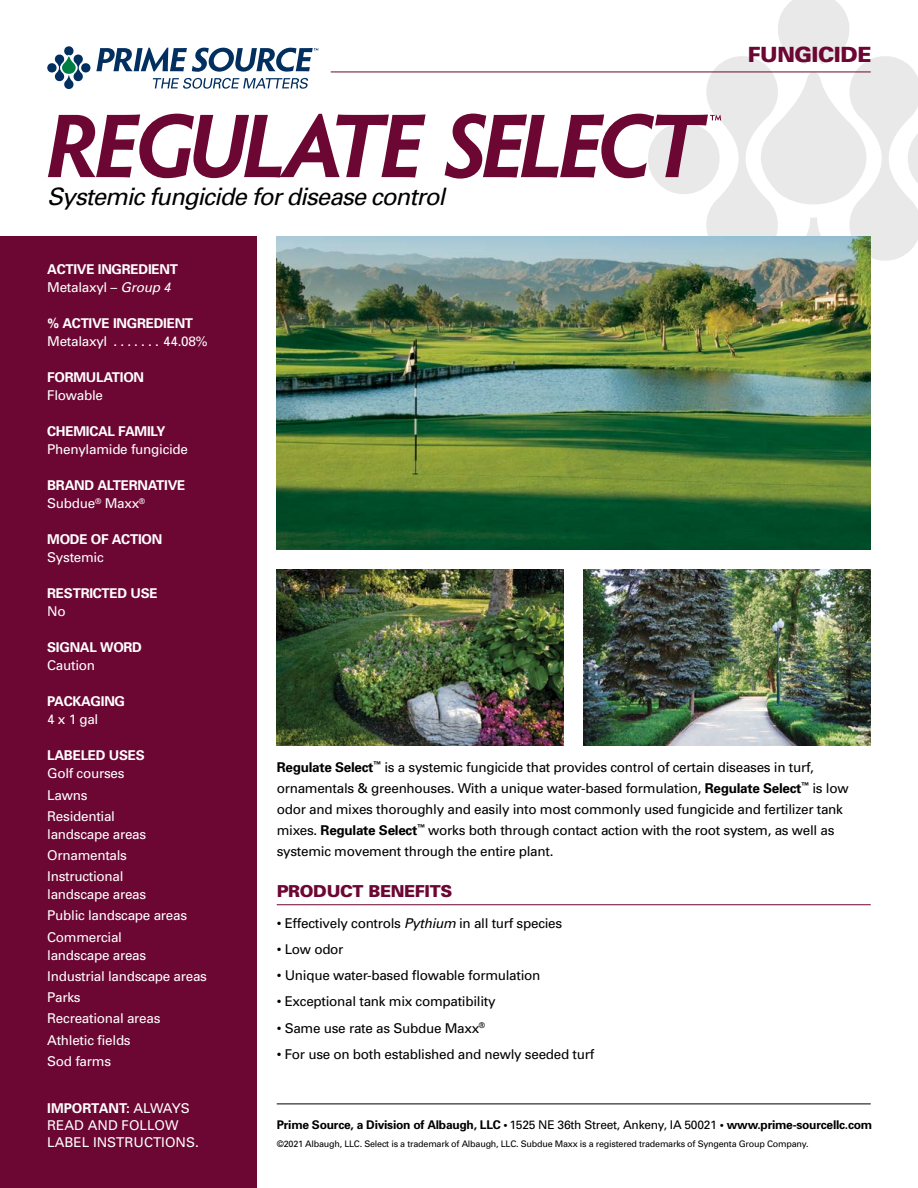
<style>
.page{position:relative;width:918px;height:1188px;background:#fff}
.page>*{position:absolute;margin:0;border:0;box-sizing:border-box;transform-origin:0 0}
.t1{font:italic 24px "Univers";letter-spacing:-.04em;color:#000}
.t2{font:900 21px "Univers";letter-spacing:-.02em;color:#6c0633}
.t3{font:900 16.5px "Univers";letter-spacing:-.02em;color:#6c0633}
.t4{font:13.5px/21px "Univers";letter-spacing:-.02em;color:#000}
.t5{font:13.5px/21.3px "Univers";letter-spacing:-.02em;color:#fff}
.t6{font:700 13.5px/18px "Univers";letter-spacing:-.02em;color:#fff}
.t7{font:13.5px/17.2px "Univers";color:#fff}
.t8{font:700 12px "Univers";letter-spacing:-.02em;color:#000}
.t9{font:9px "Univers";letter-spacing:-.025em;color:#000}
.s1{font-weight:400}
.s2{font-weight:400;font-style:italic}
.s3{font-weight:700}
.s4{font-style:italic}
</style>
<div class="page">
<div style="left:0;top:236px;width:256px;height:952px;background:#6c0633"></div>
<hr style="left:277px;top:904px;width:594px;height:1px;background:#6c0633">
<img style="left:277px;top:236px;width:594px;height:314px">
<hr style="left:277px;top:1104px;width:594px;height:1px;background:#000">
<svg style="left:445px;top:0;width:473px;height:321px"></svg>
<svg style="left:48px;top:114px;width:378px;height:64px"></svg>
<img style="left:277px;top:570px;width:287px;height:175px">
<img style="left:584px;top:570px;width:287px;height:175px">
<hr style="left:331px;top:72px;width:540px;height:1px;background:#6c0633">
<svg style="left:47px;top:46px;width:271px;height:43px"></svg>
<h1 class="t1" style="left:47px;top:182px;width:399px">Systemic fungicide for disease control</h1>
<h2 class="t2" style="left:748px;top:42px;width:125px">FUNGICIDE</h2>
<p class="t6" style="left:47px;top:260px;width:132px">ACTIVE INGREDIENT<br><span class="s1">Metalaxyl –</span> <span class="s2">Group 4</span></p>
<p class="t6" style="left:47px;top:314px;width:147px">% ACTIVE INGREDIENT</p>
<p class="t5" style="left:47px;top:331px;width:65px">Metalaxyl ........</p>
<p class="t5" style="left:163px;top:331px;width:46px">44.08%</p>
<p class="t6" style="left:47px;top:368px;width:98px">FORMULATION</p>
<p class="t5" style="left:47px;top:385px;width:57px">Flowable</p>
<p class="t6" style="left:47px;top:422px;width:120px">CHEMICAL FAMILY</p>
<p class="t5" style="left:47px;top:439px;width:142px">Phenylamide fungicide</p>
<p class="t6" style="left:47px;top:476px;width:140px">BRAND ALTERNATIVE<br><span class="s1">Subdue</span><sup>®</sup> <span class="s1">Maxx</span><sup>®</sup></p>
<p class="t6" style="left:47px;top:530px;width:117px">MODE OF ACTION</p>
<p class="t5" style="left:47px;top:547px;width:58px">Systemic</p>
<p class="t6" style="left:47px;top:584px;width:112px">RESTRICTED USE</p>
<p class="t5" style="left:47px;top:601px;width:20px">No</p>
<p class="t6" style="left:47px;top:638px;width:96px">SIGNAL WORD</p>
<p class="t5" style="left:47px;top:655px;width:49px">Caution</p>
<p class="t6" style="left:47px;top:692px;width:79px">PACKAGING</p>
<p class="t5" style="left:47px;top:709px;width:53px">4 x 1 gal</p>
<p class="t6" style="left:47px;top:746px;width:99px">LABELED USES</p>
<p class="t5" style="left:47px;top:763px;width:79px">Golf courses<br>Lawns<br>Residential</p>
<p class="t5" style="left:47px;top:823px;width:101px">landscape areas<br>Ornamentals<br>Instructional</p>
<p class="t5" style="left:47px;top:884px;width:141px">landscape areas<br>Public landscape areas<br>Commercial</p>
<p class="t5" style="left:47px;top:944px;width:161px">landscape areas<br>Industrial landscape areas<br>Parks<br>Recreational areas<br>Athletic fields<br>Sod farms</p>
<p class="t7" style="left:47px;top:1099px;width:153px"><span class="s3">IMPORTANT:</span> ALWAYS<br>READ AND FOLLOW<br>LABEL INSTRUCTIONS.</p>
<p class="t4" style="left:277px;top:756px;width:573px"><span class="s3">Regulate Select</span><sup>™</sup> is a systemic fungicide that provides control of certain diseases in turf, ornamentals &amp; greenhouses. With a unique water-based formulation, <span class="s3">Regulate Select</span><sup>™</sup> is low odor and mixes thoroughly and easily into most commonly used fungicide and fertilizer tank mixes. <span class="s3">Regulate Select</span><sup>™</sup> works both through contact action with the root system, as well as systemic movement through the entire plant.</p>
<p class="t3" style="left:277px;top:881px;width:177px">PRODUCT BENEFITS</p>
<p class="t4" style="left:277px;top:912px;width:287px">• Effectively controls <span class="s4">Pythium</span> in all turf species</p>
<p class="t4" style="left:277px;top:938px;width:68px">• Low odor</p>
<p class="t4" style="left:277px;top:965px;width:265px">• Unique water-based flowable formulation</p>
<p class="t4" style="left:277px;top:991px;width:220px">• Exceptional tank mix compatibility</p>
<p class="t4" style="left:277px;top:1017px;width:210px">• Same use rate as Subdue Maxx<sup>®</sup></p>
<p class="t4" style="left:277px;top:1043px;width:319px">• For use on both established and newly seeded turf</p>
<p class="t8" style="left:277px;top:1117px;width:597px">Prime Source, a Division of Albaugh, LLC • <span class="s1">1525 NE 36th Street, Ankeny, IA 50021</span> • www.prime-sourcellc.com</p>
<p class="t9" style="left:277px;top:1139px;width:533px">©2021 Albaugh, LLC. Select is a trademark of Albaugh, LLC. Subdue Maxx is a registered trademarks of Syngenta Group Company.</p>
</div>
